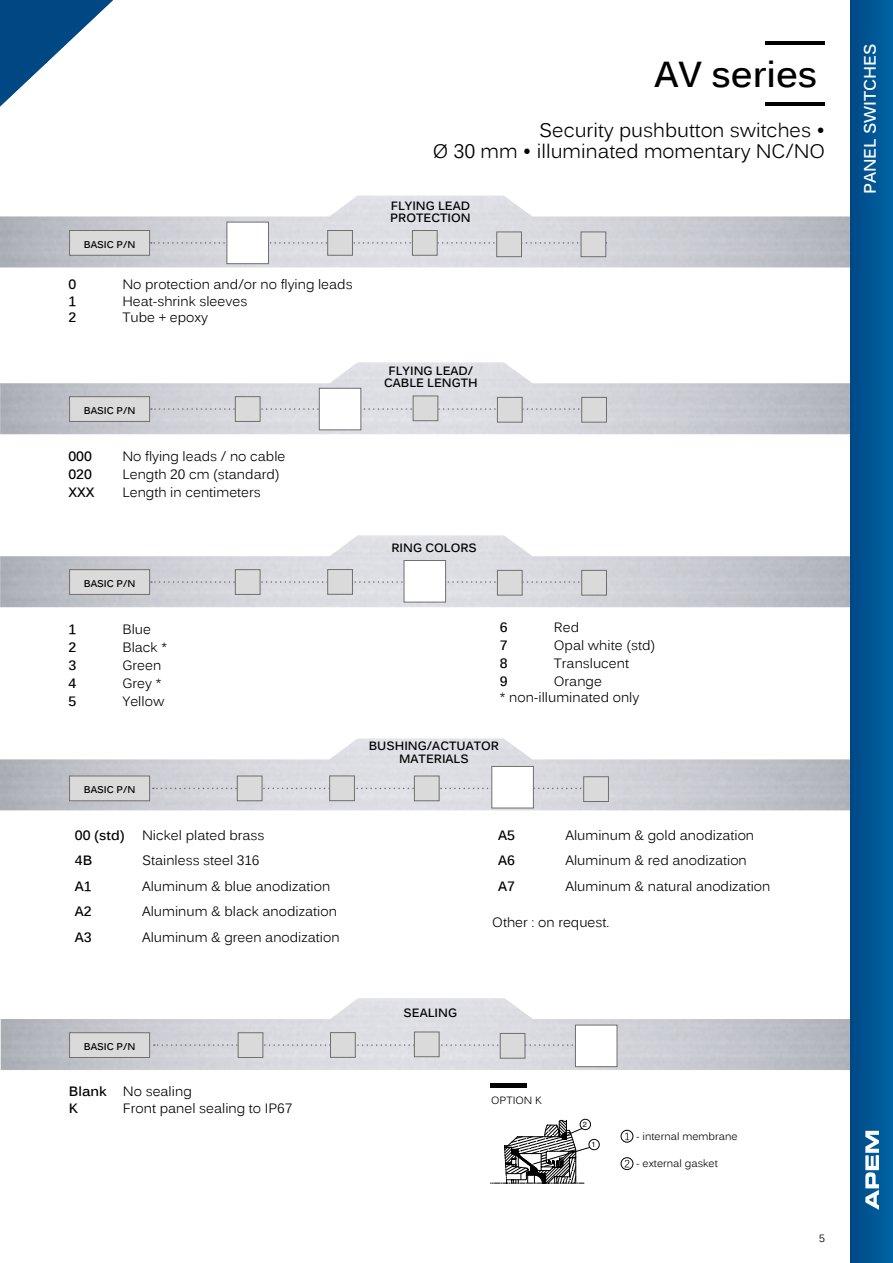
<style>
.page{position:relative;width:893px;height:1263px;background:#fff}
.page>*{position:absolute;margin:0;border:0;box-sizing:border-box;transform-origin:0 0}
.t1{font:700 36px "Kalinga";color:#000}
.t2{font:19.5px/21px "Kalinga";color:#000;text-align:right}
.t3{font:700 16.5px "Kalinga";color:#fff}
.t4{font:13.5px/16.2px "Kalinga";color:#000}
.t5{font:700 13.5px "Kalinga";color:#000}
.t6{font:700 12px/12px "Kalinga";color:#000;text-align:center}
.t7{font:10.5px "Kalinga";color:#000}
.t8{font:700 9.75px "Kalinga";color:#000}
.t9{font:7.5px "Helvetica";color:#000}
.s1{font-weight:700}
</style>
<div class="page">
<hr style="left:766px;top:102px;width:59px;height:4px;background:#000">
<hr style="left:766px;top:42px;width:59px;height:3px;background:#000">
<div style="left:70px;top:230px;width:80px;height:25px;background:#dadada"></div>
<div style="left:69px;top:230px;width:81px;height:26px;border:1px solid #706f6f"></div>
<svg style="left:151px;top:242px;width:430px;height:2px"></svg>
<div style="left:327px;top:230px;width:26px;height:26px;background:#dadada;border:1px solid #706f6f"></div>
<div style="left:226px;top:222px;width:43px;height:42px;background:#fff;border:1px solid #706f6f"></div>
<img style="left:0;top:362px;width:850px;height:72px">
<div style="left:70px;top:397px;width:80px;height:24px;background:#dadada"></div>
<div style="left:69px;top:396px;width:81px;height:26px;border:1px solid #706f6f"></div>
<svg style="left:151px;top:408px;width:430px;height:2px"></svg>
<div style="left:235px;top:396px;width:25px;height:26px;background:#dadada;border:1px solid #706f6f"></div>
<div style="left:319px;top:388px;width:42px;height:42px;background:#fff;border:1px solid #706f6f"></div>
<div style="left:412px;top:230px;width:26px;height:26px;background:#dadada;border:1px solid #706f6f"></div>
<div style="left:496px;top:232px;width:26px;height:25px;background:#dadada;border:1px solid #706f6f"></div>
<div style="left:581px;top:232px;width:25px;height:25px;background:#dadada;border:1px solid #706f6f"></div>
<div style="left:413px;top:396px;width:25px;height:25px;background:#dadada;border:1px solid #706f6f"></div>
<div style="left:497px;top:397px;width:26px;height:25px;background:#dadada;border:1px solid #706f6f"></div>
<div style="left:581px;top:397px;width:26px;height:25px;background:#dadada;border:1px solid #706f6f"></div>
<img style="left:0;top:535px;width:850px;height:72px">
<div style="left:70px;top:570px;width:80px;height:24px;background:#dadada"></div>
<div style="left:69px;top:569px;width:81px;height:26px;border:1px solid #706f6f"></div>
<svg style="left:151px;top:581px;width:430px;height:2px"></svg>
<div style="left:235px;top:569px;width:25px;height:26px;background:#dadada;border:1px solid #706f6f"></div>
<div style="left:404px;top:560px;width:42px;height:42px;background:#fff;border:1px solid #706f6f"></div>
<div style="left:327px;top:569px;width:26px;height:26px;background:#dadada;border:1px solid #706f6f"></div>
<div style="left:497px;top:570px;width:26px;height:25px;background:#dadada;border:1px solid #706f6f"></div>
<div style="left:581px;top:570px;width:26px;height:25px;background:#dadada;border:1px solid #706f6f"></div>
<img style="left:0;top:738px;width:850px;height:72px">
<div style="left:70px;top:776px;width:80px;height:25px;background:#dadada"></div>
<div style="left:69px;top:776px;width:81px;height:25px;border:1px solid #706f6f"></div>
<svg style="left:153px;top:788px;width:430px;height:1px"></svg>
<div style="left:237px;top:776px;width:25px;height:25px;background:#dadada;border:1px solid #706f6f"></div>
<div style="left:491px;top:766px;width:43px;height:42px;background:#fff;border:1px solid #706f6f"></div>
<div style="left:329px;top:775px;width:26px;height:26px;background:#dadada;border:1px solid #706f6f"></div>
<div style="left:414px;top:776px;width:25px;height:25px;background:#dadada;border:1px solid #706f6f"></div>
<div style="left:583px;top:776px;width:26px;height:26px;background:#dadada;border:1px solid #706f6f"></div>
<img style="left:1px;top:998px;width:849px;height:72px">
<hr style="left:490px;top:1083px;width:36px;height:4px;background:#000">
<div style="left:621px;top:1130px;width:12px;height:12px;border:1px solid #000;border-radius:50%"></div>
<svg style="left:625px;top:1133px;width:4px;height:7px"></svg>
<svg style="left:625px;top:1160px;width:4px;height:7px"></svg>
<div style="left:621px;top:1157px;width:12px;height:13px;border:1px solid #000;border-radius:50%"></div>
<svg style="left:490px;top:1119px;width:110px;height:65px"></svg>
<div style="left:70px;top:1033px;width:80px;height:24px;background:#dadada"></div>
<div style="left:69px;top:1032px;width:81px;height:26px;border:1px solid #706f6f"></div>
<svg style="left:154px;top:1044px;width:421px;height:2px"></svg>
<div style="left:238px;top:1032px;width:25px;height:26px;background:#dadada;border:1px solid #706f6f"></div>
<div style="left:575px;top:1024px;width:42px;height:43px;background:#fff;border:1px solid #706f6f"></div>
<div style="left:330px;top:1032px;width:26px;height:26px;background:#dadada;border:1px solid #706f6f"></div>
<div style="left:500px;top:1033px;width:25px;height:25px;background:#dadada;border:1px solid #706f6f"></div>
<div style="left:414px;top:1031px;width:25px;height:26px;background:#dadada;border:1px solid #706f6f"></div>
<div style="left:850px;top:0;width:43px;height:1263px;background:linear-gradient(to right,#004885,#0064a4)"></div>
<svg style="left:0;top:0;width:113px;height:106px"></svg>
<svg style="left:865px;top:1131px;width:14px;height:79px"></svg>
<p class="t8" style="left:84px;top:238px;width:53px">BASIC P/N</p>
<p class="t5" style="left:68px;top:276px;width:9px">0</p>
<p class="t4" style="left:122px;top:278px;width:232px">No protection and/or no flying leads</p>
<p class="t5" style="left:68px;top:292px;width:9px">1</p>
<p class="t4" style="left:122px;top:294px;width:126px">Heat-shrink sleeves</p>
<p class="t5" style="left:68px;top:308px;width:9px">2</p>
<p class="t4" style="left:122px;top:310px;width:87px">Tube + epoxy</p>
<p class="t8" style="left:84px;top:404px;width:53px">BASIC P/N</p>
<p class="t5" style="left:68px;top:447px;width:25px">000</p>
<p class="t4" style="left:122px;top:449px;width:165px">No flying leads / no cable</p>
<p class="t5" style="left:68px;top:465px;width:25px">020</p>
<p class="t4" style="left:122px;top:467px;width:159px">Length 20 cm (standard)</p>
<p class="t5" style="left:68px;top:483px;width:28px">XXX</p>
<p class="t4" style="left:122px;top:485px;width:140px">Length in centimeters</p>
<p class="t8" style="left:84px;top:577px;width:53px">BASIC P/N</p>
<p class="t5" style="left:68px;top:620px;width:9px">1</p>
<p class="t4" style="left:122px;top:622px;width:30px">Blue</p>
<p class="t5" style="left:68px;top:638px;width:9px">2</p>
<p class="t4" style="left:122px;top:640px;width:46px">Black *</p>
<p class="t5" style="left:68px;top:656px;width:9px">3</p>
<p class="t4" style="left:122px;top:658px;width:40px">Green</p>
<p class="t5" style="left:68px;top:674px;width:9px">4</p>
<p class="t4" style="left:122px;top:676px;width:40px">Grey *</p>
<p class="t5" style="left:68px;top:692px;width:9px">5</p>
<p class="t4" style="left:122px;top:694px;width:43px">Yellow</p>
<p class="t8" style="left:84px;top:783px;width:53px">BASIC P/N</p>
<p class="t5" style="left:75px;top:826px;width:51px">00 (std)</p>
<p class="t4" style="left:142px;top:828px;width:124px">Nickel plated brass</p>
<p class="t5" style="left:75px;top:851px;width:19px">4B</p>
<p class="t4" style="left:142px;top:854px;width:119px">Stainless steel 316</p>
<p class="t5" style="left:75px;top:877px;width:18px">A1</p>
<p class="t4" style="left:142px;top:879px;width:190px">Aluminum &amp; blue anodization</p>
<p class="t5" style="left:75px;top:902px;width:18px">A2</p>
<p class="t4" style="left:142px;top:904px;width:196px">Aluminum &amp; black anodization</p>
<p class="t5" style="left:75px;top:928px;width:18px">A3</p>
<p class="t4" style="left:142px;top:930px;width:199px">Aluminum &amp; green anodization</p>
<h1 class="t1" style="left:654px;top:50px;width:164px">AV series</h1>
<h2 class="t2" style="left:433px;top:122px;width:394px">Security pushbutton switches •<br>Ø 30 mm • illuminated momentary NC/NO</h2>
<p class="t6" style="left:390px;top:201px;width:82px;text-align:left">FLYING LEAD<br>PROTECTION</p>
<p class="t6" style="left:384px;top:365px;width:95px">FLYING LEAD/<br>CABLE LENGTH</p>
<p class="t6" style="left:391px;top:543px;width:87px">RING COLORS</p>
<p class="t5" style="left:500px;top:618px;width:9px">6</p>
<p class="t4" style="left:554px;top:620px;width:27px">Red</p>
<p class="t5" style="left:500px;top:636px;width:9px">7</p>
<p class="t4" style="left:554px;top:638px;width:103px">Opal white (std)</p>
<p class="t5" style="left:500px;top:654px;width:9px">8</p>
<p class="t4" style="left:554px;top:656px;width:77px">Translucent</p>
<p class="t5" style="left:500px;top:672px;width:9px">9</p>
<p class="t4" style="left:500px;top:674px;width:141px;text-indent:54px">Orange<br>* non-illuminated only</p>
<p class="t6" style="left:369px;top:740px;width:132px;line-height:13.5px">BUSHING/ACTUATOR<br>MATERIALS</p>
<p class="t5" style="left:498px;top:826px;width:18px">A5</p>
<p class="t4" style="left:565px;top:828px;width:190px">Aluminum &amp; gold anodization</p>
<p class="t5" style="left:498px;top:851px;width:18px">A6</p>
<p class="t4" style="left:565px;top:854px;width:183px">Aluminum &amp; red anodization</p>
<p class="t5" style="left:498px;top:877px;width:18px">A7</p>
<p class="t4" style="left:565px;top:879px;width:206px">Aluminum &amp; natural anodization</p>
<p class="t4" style="left:492px;top:916px;width:119px">Other : on request.</p>
<p class="t8" style="left:84px;top:1040px;width:53px">BASIC P/N</p>
<p class="t4" style="left:69px;top:1085px;width:124px"><span class="s1">Blank</span> No sealing<br><span class="s1">K</span></p>
<p class="t4" style="left:123px;top:1101px;width:171px">Front panel sealing to IP67</p>
<p class="t6" style="left:404px;top:1007px;width:55px">SEALING</p>
<p class="t7" style="left:491px;top:1094px;width:52px">OPTION K</p>
<p class="t9" style="left:583px;top:1119px;width:6px">2</p>
<p class="t9" style="left:591px;top:1140px;width:6px">1</p>
<p class="t7" style="left:636px;top:1129px;width:103px">- internal membrane</p>
<p class="t7" style="left:636px;top:1157px;width:83px">- external gasket</p>
<p class="t7" style="left:819px;top:1231px;width:7px">5</p>
<p class="t3" style="left:859px;top:194px;width:152px;rotate:-90deg">PANEL SWITCHES</p>
</div>
